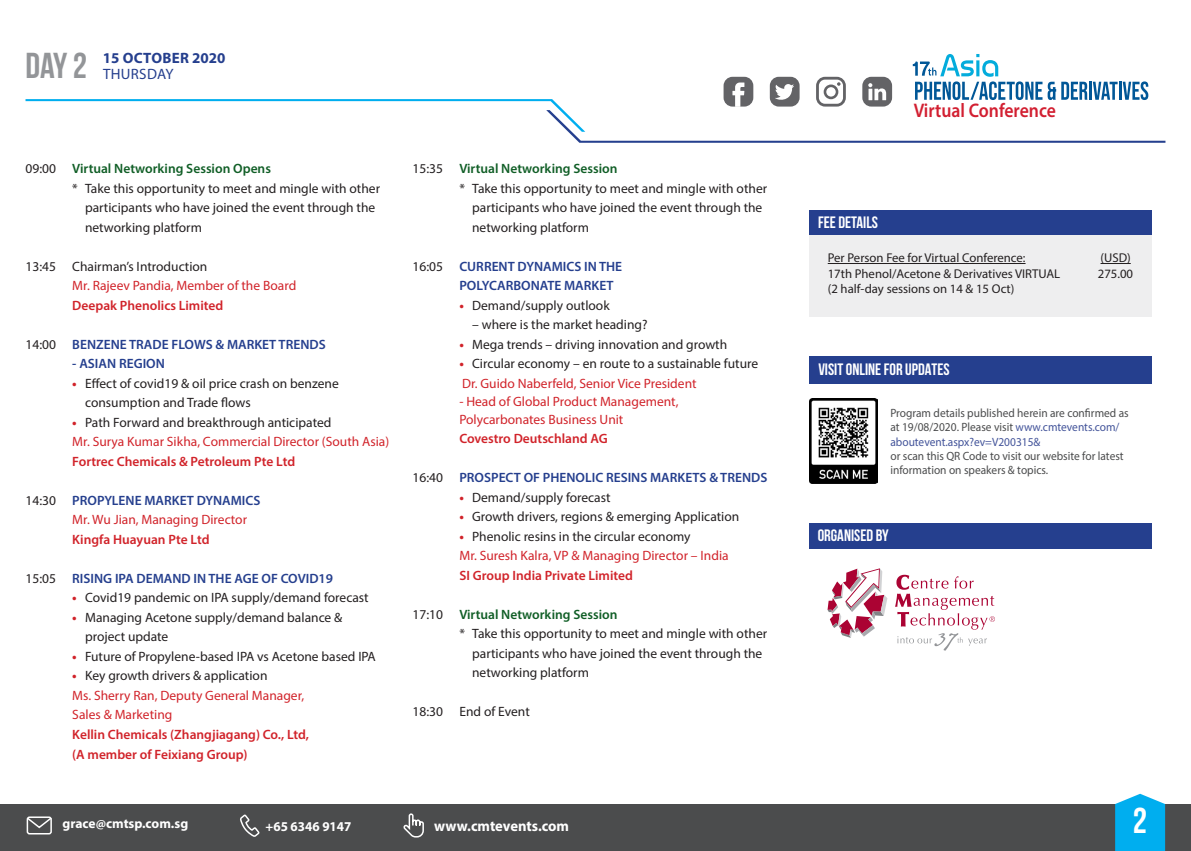
<style>
.page{position:relative;width:1191px;height:851px;background:#fff}
.page>*{position:absolute;margin:0;border:0;box-sizing:border-box;transform-origin:0 0}
.t1{font:700 36px "Bebas Neue";color:#939598}
.t2{font:700 36px "Bebas Neue";color:#fff}
.t3{font:600 19.65px "Myriad Pro";color:#d21f31;scale:.9 1}
.t4{font:700 16.5px "Bebas Neue";color:#fff}
.t5{font:700 15px/16.5px "Myriad Pro";letter-spacing:.01em;color:#253f8e}
.t6{font:700 15px "Myriad Pro";color:#fff}
.t7{font:13.5px/19.5px "Myriad Pro";color:#231f20}
.t8{font:13.5px/18px "Myriad Pro";color:#d1232a}
.t9{font:600 13.5px/19.5px "Myriad Pro";color:#253f8e}
.t10{font:600 13.5px/19.5px "Myriad Pro";color:#d1232a}
.t11{font:600 13.5px "Myriad Pro";color:#105e26}
.t12{font:700 13.5px "Myriad Pro";color:#fff}
.t13{font:12.75px "Myriad Pro";color:#231f20}
.t14{font:12px/14.4px "Myriad Pro";color:#4b4c4d;scale:.95 1}
.s1{font-weight:400}
.s2{font-weight:400;color:#231f20}
.s3{font-weight:700;color:#d1232a}
.s4{color:#43549a}
</style>
<div class="page">
<div style="left:0;top:804px;width:1191px;height:46px;background:#4b4c4d"></div>
<svg style="left:403px;top:813px;width:21px;height:25px"></svg>
<svg style="left:240px;top:814px;width:20px;height:23px"></svg>
<div style="left:27px;top:816px;width:25px;height:18px;border:2px solid #fff;border-radius:2px"></div>
<svg style="left:26px;top:816px;width:26px;height:13px"></svg>
<svg style="left:1115px;top:793px;width:50px;height:57px;background:#1ab6f0"></svg>
<div style="left:809px;top:210px;width:343px;height:25px;background:#253f8e"></div>
<div style="left:809px;top:235px;width:343px;height:82px;background:#eeeeef"></div>
<hr style="left:827px;top:263px;width:198px;height:1px;background:#231f20">
<hr style="left:1100px;top:263px;width:30px;height:1px;background:#231f20">
<div style="left:810px;top:356px;width:342px;height:27px;background:#253f8e"></div>
<svg style="left:827px;top:568px;width:60px;height:70px"></svg>
<svg style="left:895px;top:574px;width:100px;height:76px"></svg>
<div style="left:809px;top:523px;width:342px;height:25px;background:#253f8e"></div>
<img style="left:809px;top:399px;width:68px;height:84px">
<svg style="left:26px;top:54px;width:1139px;height:89px"></svg>
<p class="t1" style="left:26px;top:46px;width:63px">Day 2</p>
<p class="t5" style="left:103px;top:49px;width:124px">15 OCTOBER 2020<br><span class="s1">THURSDAY</span></p>
<p class="t11" style="left:26px;top:160px;width:247px"><span class="s2">09:00</span> Virtual Networking Session Opens</p>
<p class="t7" style="left:85px;top:178px;width:296px;text-indent:-13px">* Take this opportunity to meet and mingle with other participants who have joined the event through the networking platform</p>
<p class="t7" style="left:26px;top:256px;width:183px">13:45 Chairman’s Introduction</p>
<p class="t8" style="left:72px;top:276px;width:225px">Mr. Rajeev Pandia, Member of the Board</p>
<p class="t10" style="left:72px;top:295px;width:152px">Deepak Phenolics Limited</p>
<p class="t9" style="left:26px;top:334px;width:302px"><span class="s2">14:00</span> BENZENE TRADE FLOWS &amp; MARKET TRENDS</p>
<p class="t9" style="left:72px;top:353px;width:94px">- ASIAN REGION</p>
<p class="t7" style="left:85px;top:373px;width:255px;text-indent:-13px"><span class="s3">•</span> Effect of covid19 &amp; oil price crash on benzene consumption and Trade flows</p>
<p class="t7" style="left:72px;top:412px;width:261px"><span class="s3">•</span> Path Forward and breakthrough anticipated</p>
<p class="t8" style="left:72px;top:432px;width:318px">Mr. Surya Kumar Sikha, Commercial Director (South Asia)</p>
<p class="t10" style="left:72px;top:451px;width:225px">Fortrec Chemicals &amp; Petroleum Pte Ltd</p>
<p class="t9" style="left:26px;top:490px;width:236px"><span class="s2">14:30</span> PROPYLENE MARKET DYNAMICS</p>
<p class="t8" style="left:72px;top:510px;width:176px">Mr. Wu Jian, Managing Director</p>
<p class="t10" style="left:72px;top:529px;width:139px">Kingfa Huayuan Pte Ltd</p>
<p class="t9" style="left:26px;top:568px;width:309px"><span class="s2">15:05</span> RISING IPA DEMAND IN THE AGE OF COVID19</p>
<p class="t7" style="left:72px;top:587px;width:298px"><span class="s3">•</span> Covid19 pandemic on IPA supply/demand forecast</p>
<p class="t7" style="left:85px;top:607px;width:259px;text-indent:-13px"><span class="s3">•</span> Managing Acetone supply/demand balance &amp; project update</p>
<p class="t7" style="left:72px;top:646px;width:305px"><span class="s3">•</span> Future of Propylene-based IPA vs Acetone based IPA</p>
<p class="t7" style="left:72px;top:665px;width:197px"><span class="s3">•</span> Key growth drivers &amp; application</p>
<p class="t8" style="left:72px;top:686px;width:233px">Ms. Sherry Ran, Deputy General Manager,</p>
<p class="t8" style="left:72px;top:705px;width:102px">Sales &amp; Marketing</p>
<p class="t10" style="left:72px;top:724px;width:238px">Kellin Chemicals (Zhangjiagang) Co., Ltd, (A member of Feixiang Group)</p>
<p class="t11" style="left:412px;top:160px;width:206px"><span class="s2">15:35</span> Virtual Networking Session</p>
<p class="t7" style="left:472px;top:178px;width:296px;text-indent:-13px">* Take this opportunity to meet and mingle with other participants who have joined the event through the networking platform</p>
<p class="t9" style="left:459px;top:256px;width:164px;text-indent:-47px"><span class="s2">16:05</span> CURRENT DYNAMICS IN THE<br>POLYCARBONATE MARKET</p>
<p class="t7" style="left:459px;top:295px;width:152px"><span class="s3">•</span> Demand/supply outlook</p>
<p class="t7" style="left:472px;top:314px;width:177px">– where is the market heading?</p>
<p class="t7" style="left:459px;top:334px;width:269px"><span class="s3">•</span> Mega trends – driving innovation and growth</p>
<p class="t7" style="left:459px;top:353px;width:300px"><span class="s3">•</span> Circular economy – en route to a sustainable future</p>
<p class="t8" style="left:462px;top:374px;width:236px">Dr. Guido Naberfeld, Senior Vice President</p>
<p class="t8" style="left:459px;top:392px;width:221px">- Head of Global Product Management,<br>Polycarbonates Business Unit</p>
<p class="t10" style="left:459px;top:428px;width:150px">Covestro Deutschland AG</p>
<p class="t9" style="left:412px;top:467px;width:356px"><span class="s2">16:40</span> PROSPECT OF PHENOLIC RESINS MARKETS &amp; TRENDS</p>
<p class="t7" style="left:459px;top:487px;width:153px"><span class="s3">•</span> Demand/supply forecast</p>
<p class="t7" style="left:459px;top:506px;width:281px"><span class="s3">•</span> Growth drivers, regions &amp; emerging Application</p>
<p class="t7" style="left:459px;top:526px;width:233px"><span class="s3">•</span> Phenolic resins in the circular economy</p>
<p class="t8" style="left:459px;top:546px;width:271px">Mr. Suresh Kalra, VP &amp; Managing Director – India</p>
<p class="t10" style="left:459px;top:565px;width:175px">SI Group India Private Limited</p>
<p class="t11" style="left:412px;top:605px;width:206px"><span class="s2">17:10</span> Virtual Networking Session</p>
<p class="t7" style="left:472px;top:623px;width:296px;text-indent:-13px">* Take this opportunity to meet and mingle with other participants who have joined the event through the networking platform</p>
<p class="t7" style="left:412px;top:701px;width:119px">18:30 End of Event</p>
<p class="t12" style="left:63px;top:814px;width:127px">grace@cmtsp.com.sg</p>
<p class="t12" style="left:266px;top:817px;width:87px">+65 6346 9147</p>
<p class="t6" style="left:434px;top:816px;width:136px">www.cmtevents.com</p>
<p class="t3" style="left:913px;top:98px;width:160px">Virtual Conference</p>
<p class="t4" style="left:818px;top:213px;width:62px">FEE DETAILS</p>
<p class="t13" style="left:827px;top:250px;width:199px">Per Person Fee for Virtual Conference:</p>
<p class="t13" style="left:1100px;top:250px;width:32px">(USD)</p>
<p class="t13" style="left:827px;top:265px;width:234px">17th Phenol/Acetone &amp; Derivatives VIRTUAL</p>
<p class="t13" style="left:1097px;top:265px;width:37px">275.00</p>
<p class="t13" style="left:827px;top:281px;width:188px">(2 half-day sessions on 14 &amp; 15 Oct)</p>
<p class="t4" style="left:818px;top:360px;width:133px">VISIT ONLINE FOR UPDATES</p>
<p class="t14" style="left:890px;top:405px;width:252px">Program details published herein are confirmed as at 19/08/2020. Please visit <span class="s4">www.cmtevents.com/ aboutevent.aspx?ev=V200315&amp;</span></p>
<p class="t14" style="left:890px;top:448px;width:247px">or scan this QR Code to visit our website for latest information on speakers &amp; topics.</p>
<p class="t4" style="left:817px;top:526px;width:72px">ORGANISED BY</p>
<p class="t2" style="left:1132px;top:800px;width:16px">2</p>
</div>
